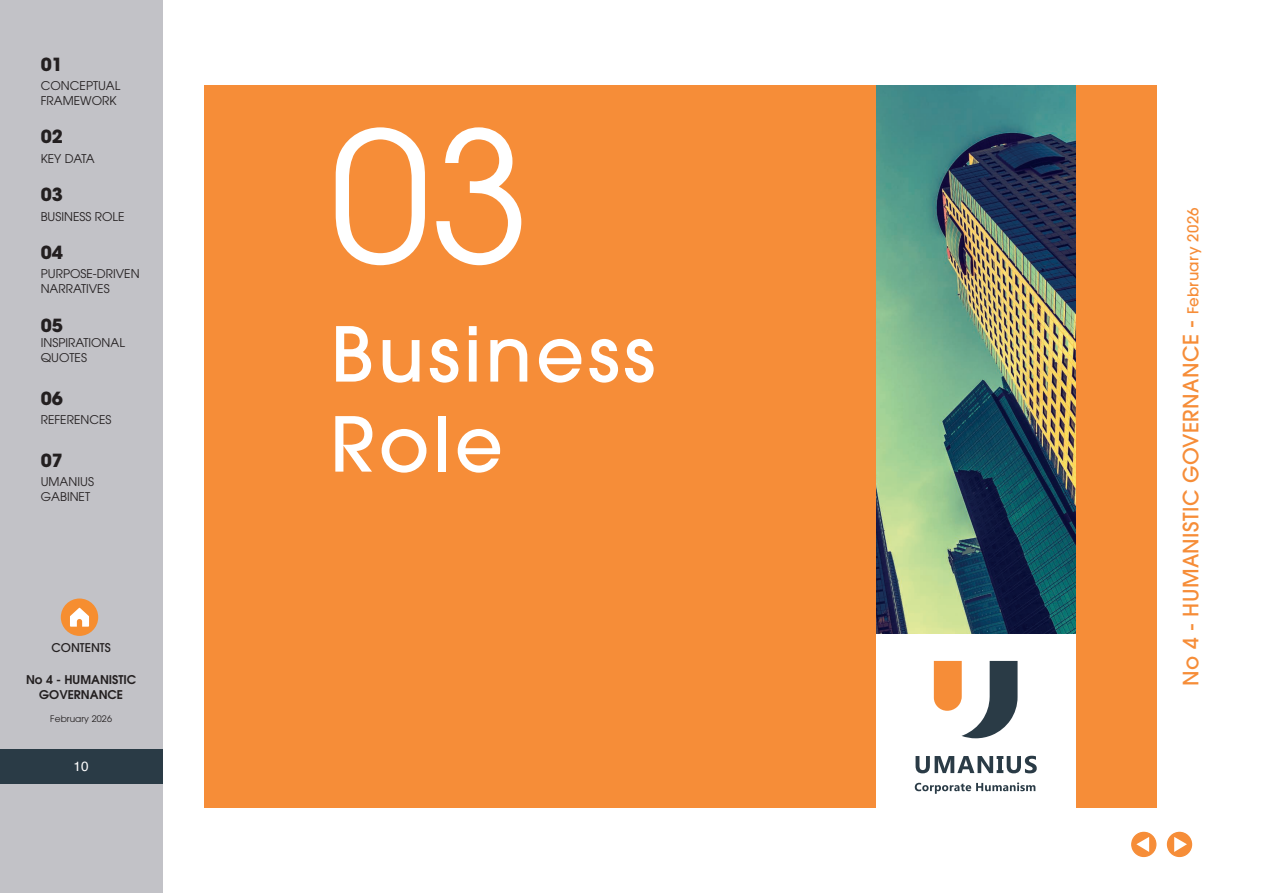
<style>
.page{position:relative;width:1263px;height:893px;background:#fff}
.page>*{position:absolute;margin:0;border:0;box-sizing:border-box;transform-origin:0 0}
.t1{font:180px "ITC Avant Garde Pro";color:#fff}
.t2{font:500 75px/90px "ITC Avant Garde Pro";letter-spacing:.05em;color:#fff}
.t3{font:500 21px "ITC Avant Garde Pro";letter-spacing:.02em;color:#f68d38}
.t4{font:700 18px "ITC Avant Garde Pro";color:#231f20}
.t5{font:13.5px "Helvetica";color:#fff}
.t6{font:12px/15px "ITC Avant Garde Pro";color:#231f20}
.t7{font:600 12px/15px "ITC Avant Garde Pro";color:#231f20;text-align:center}
.t8{font:500 12px "ITC Avant Garde Pro";color:#231f20}
.t9{font:9px "ITC Avant Garde Pro";letter-spacing:.01em;color:#231f20}
.s1{font-size:15px}
</style>
<div class="page">
<div style="left:1167px;top:832px;width:24px;height:24px;background:#f68d38;border-radius:50%"></div>
<div style="left:1167px;top:832px;width:25px;height:25px;border:1px solid #f68d38;border-radius:50%"></div>
<svg style="left:1174px;top:837px;width:13px;height:15px"></svg>
<div style="left:1132px;top:832px;width:24px;height:24px;background:#f68d38;border-radius:50%"></div>
<div style="left:1131px;top:832px;width:25px;height:25px;border:1px solid #f68d38;border-radius:50%"></div>
<svg style="left:1136px;top:837px;width:13px;height:15px"></svg>
<div style="left:0;top:0;width:162px;height:893px;background:#c2c2c7"></div>
<div style="left:0;top:749px;width:162px;height:34px;background:#2a3b46"></div>
<div style="left:61px;top:598px;width:37px;height:38px;background:#f68e30;border-radius:50%"></div>
<svg style="left:70px;top:608px;width:19px;height:19px"></svg>
<div style="left:204px;top:85px;width:953px;height:723px;background:#f68d38"></div>
<img style="left:876px;top:85px;width:200px;height:549px">
<div style="left:876px;top:634px;width:200px;height:191px;background:#fff"></div>
<svg style="left:915px;top:756px;width:122px;height:17px"></svg>
<svg style="left:934px;top:661px;width:83px;height:77px"></svg>
<svg style="left:915px;top:782px;width:120px;height:12px"></svg>
<h3 class="t4" style="left:41px;top:52px;width:24px">01</h3>
<p class="t6" style="left:41px;top:78px;width:81px">CONCEPTUAL<br>FRAMEWORK</p>
<h3 class="t4" style="left:41px;top:125px;width:24px">02</h3>
<p class="t6" style="left:41px;top:151px;width:55px">KEY DATA</p>
<h3 class="t4" style="left:41px;top:183px;width:24px">03</h3>
<p class="t6" style="left:41px;top:208px;width:85px">BUSINESS ROLE</p>
<h3 class="t4" style="left:41px;top:240px;width:24px">04</h3>
<p class="t6" style="left:41px;top:266px;width:100px">PURPOSE-DRIVEN<br>NARRATIVES</p>
<h3 class="t4" style="left:41px;top:313px;width:24px">05</h3>
<p class="t6" style="left:41px;top:335px;width:86px">INSPIRATIONAL<br>QUOTES</p>
<h3 class="t4" style="left:41px;top:386px;width:24px">06</h3>
<p class="t6" style="left:41px;top:412px;width:72px">REFERENCES</p>
<h3 class="t4" style="left:41px;top:448px;width:24px">07</h3>
<p class="t6" style="left:41px;top:474px;width:55px">UMANIUS<br>GABINET</p>
<p class="t8" style="left:52px;top:640px;width:61px">CONTENTS</p>
<p class="t7" style="left:26px;top:671px;width:112px">No 4 - HUMANISTIC<br>GOVERNANCE</p>
<p class="t9" style="left:50px;top:713px;width:63px">February 2026</p>
<p class="t5" style="left:74px;top:756px;width:17px">10</p>
<h1 class="t1" style="left:330px;top:85px;width:201px">03</h1>
<h2 class="t2" style="left:330px;top:309px;width:326px">Business<br>Role</h2>
<h3 class="t3" style="left:1177px;top:686px;width:480px;rotate:-90deg">No 4 - HUMANISTIC GOVERNANCE - <span class="s1">February 2026</span></h3>
</div>
